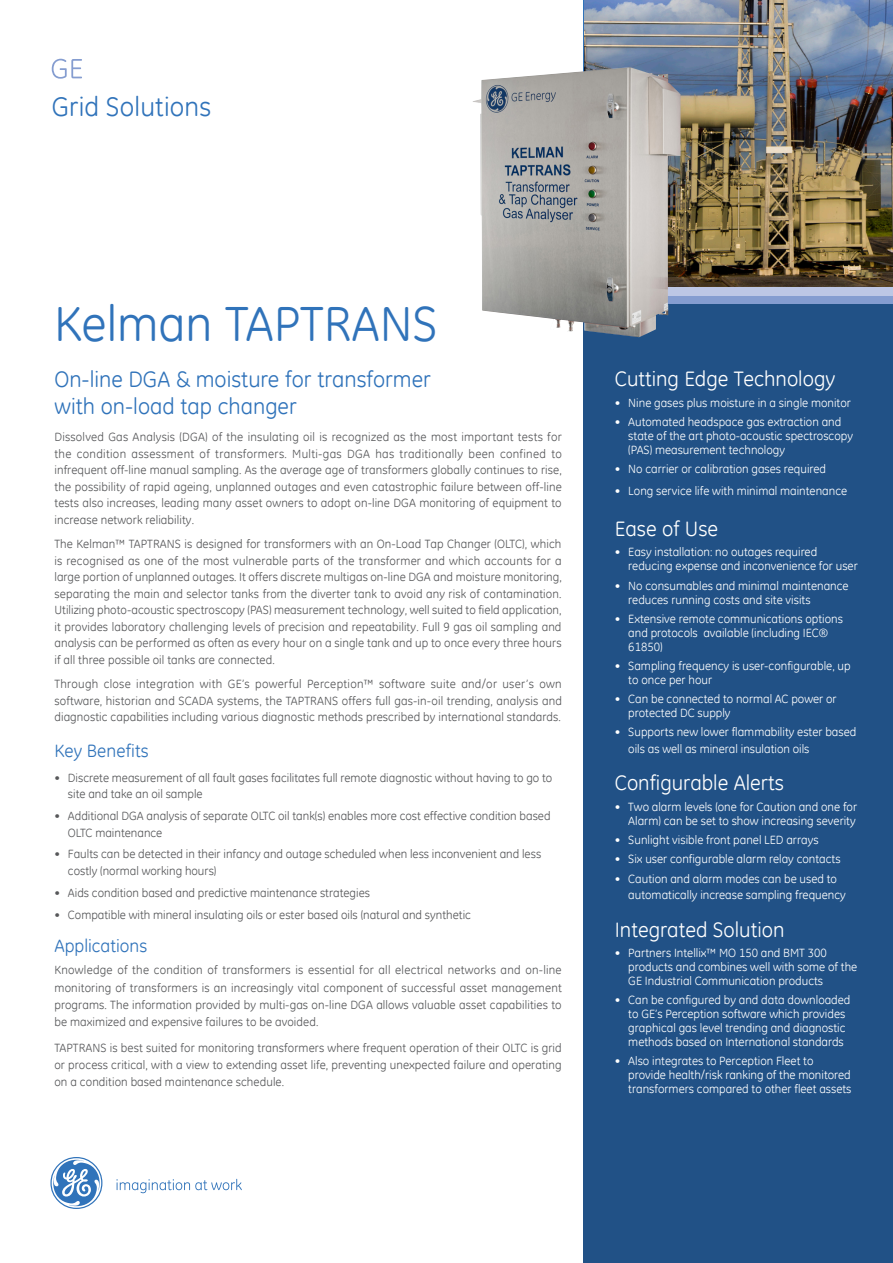
<style>
.page{position:relative;width:893px;height:1263px;background:#fff}
.page>*{position:absolute;margin:0;border:0;box-sizing:border-box;transform-origin:0 0}
.t1{font:49.5px "GE Inspira";color:#3073ba}
.t2{font:27px "GE Inspira";letter-spacing:.005em;color:#3073ba}
.t3{font:22.5px/27px "GE Inspira";color:#3073ba}
.t4{font:21px "GE Inspira";color:#fff}
.t5{font:18px "GE Inspira";color:#3073ba}
.t6{font:12px/16.5px "GE Inspira";color:#57585a;text-align:justify}
.t7{font:12px/13.8px "GE Inspira";color:#fff}
</style>
<div class="page">
<svg style="left:52px;top:59px;width:30px;height:20px"></svg>
<div style="left:584px;top:296px;width:309px;height:967px;background:#215186"></div>
<div style="left:584px;top:294px;width:309px;height:10px;background:#859dd0"></div>
<div style="left:584px;top:286px;width:309px;height:10px;background:#bdc7e5"></div>
<svg style="left:116px;top:1179px;width:126px;height:14px"></svg>
<svg style="left:50px;top:1157px;width:52px;height:52px"></svg>
<img style="left:584px;top:0;width:309px;height:286px">
<img style="left:473px;top:67px;width:208px;height:270px">
<h2 class="t2" style="left:52px;top:89px;width:161px">Grid Solutions</h2>
<h1 class="t1" style="left:54px;top:292px;width:385px">Kelman TAPTRANS</h1>
<h3 class="t3" style="left:54px;top:365px;width:378px">On-line DGA &amp; moisture for transformer with on-load tap changer</h3>
<p class="t6" style="left:54px;top:428px;width:509px">Dissolved Gas Analysis (DGA) of the insulating oil is recognized as the most important tests for the condition assessment of transformers. Multi-gas DGA has traditionally been confined to infrequent off-line manual sampling. As the average age of transformers globally continues to rise, the possibility of rapid ageing, unplanned outages and even catastrophic failure between off-line tests also increases, leading many asset owners to adopt on-line DGA monitoring of equipment to increase network reliability.</p>
<p class="t6" style="left:54px;top:535px;width:509px">The Kelman™ TAPTRANS is designed for transformers with an On-Load Tap Changer (OLTC), which is recognised as one of the most vulnerable parts of the transformer and which accounts for a large portion of unplanned outages. It offers discrete multigas on-line DGA and moisture monitoring, separating the main and selector tanks from the diverter tank to avoid any risk of contamination.<br>Utilizing photo-acoustic spectroscopy (PAS) measurement technology, well suited to field application, it provides laboratory challenging levels of precision and repeatability. Full 9 gas oil sampling and analysis can be performed as often as every hour on a single tank and up to once every three hours if all three possible oil tanks are connected.</p>
<p class="t6" style="left:54px;top:676px;width:509px">Through close integration with GE’s powerful Perception™ software suite and/or user’s own software, historian and SCADA systems, the TAPTRANS offers full gas-in-oil trending, analysis and diagnostic capabilities including various diagnostic methods prescribed by international standards.</p>
<h3 class="t5" style="left:54px;top:739px;width:96px">Key Benefits</h3>
<p class="t6" style="left:68px;top:769px;width:486px;text-indent:-14px">• Discrete measurement of all fault gases facilitates full remote diagnostic without having to go to site and take an oil sample</p>
<p class="t6" style="left:68px;top:807px;width:484px;text-indent:-14px">• Additional DGA analysis of separate OLTC oil tank(s) enables more cost effective condition based<br>OLTC maintenance</p>
<p class="t6" style="left:68px;top:846px;width:475px;text-indent:-14px">• Faults can be detected in their infancy and outage scheduled when less inconvenient and less costly (normal working hours)</p>
<p class="t6" style="left:54px;top:884px;width:317px">• Aids condition based and predictive maintenance strategies</p>
<p class="t6" style="left:54px;top:906px;width:418px">• Compatible with mineral insulating oils or ester based oils (natural and synthetic</p>
<h3 class="t5" style="left:54px;top:934px;width:94px">Applications</h3>
<p class="t6" style="left:54px;top:961px;width:509px;line-height:17.2px">Knowledge of the condition of transformers is essential for all electrical networks and on-line monitoring of transformers is an increasingly vital component of successful asset management programs. The information provided by multi-gas on-line DGA allows valuable asset capabilities to be maximized and expensive failures to be avoided.</p>
<p class="t6" style="left:54px;top:1038px;width:509px;line-height:17.2px">TAPTRANS is best suited for monitoring transformers where frequent operation of their OLTC is grid or process critical, with a view to extending asset life, preventing unexpected failure and operating on a condition based maintenance schedule.</p>
<h3 class="t4" style="left:615px;top:365px;width:222px">Cutting Edge Technology</h3>
<p class="t7" style="left:615px;top:395px;width:238px">• Nine gases plus moisture in a single monitor</p>
<p class="t7" style="left:628px;top:415px;width:226px;text-indent:-14px">• Automated headspace gas extraction and state of the art photo-acoustic spectroscopy (PAS) measurement technology</p>
<p class="t7" style="left:615px;top:462px;width:213px">• No carrier or calibration gases required</p>
<p class="t7" style="left:615px;top:484px;width:234px">• Long service life with minimal maintenance</p>
<h3 class="t4" style="left:615px;top:515px;width:105px">Ease of Use</h3>
<p class="t7" style="left:628px;top:545px;width:231px;text-indent:-14px">• Easy installation: no outages required reducing expense and inconvenience for user</p>
<p class="t7" style="left:628px;top:578px;width:222px;text-indent:-14px">• No consumables and minimal maintenance reduces running costs and site visits</p>
<p class="t7" style="left:628px;top:611px;width:216px;text-indent:-14px">• Extensive remote communications options and protocols available (including IEC®<br>61850)</p>
<p class="t7" style="left:628px;top:658px;width:224px;text-indent:-14px">• Sampling frequency is user-configurable, up to once per hour</p>
<p class="t7" style="left:628px;top:692px;width:210px;text-indent:-14px">• Can be connected to normal AC power or protected DC supply</p>
<p class="t7" style="left:628px;top:723px;width:230px;line-height:16.5px;text-indent:-14px">• Supports new lower flammability ester based oils as well as mineral insulation oils</p>
<h3 class="t4" style="left:615px;top:769px;width:171px">Configurable Alerts</h3>
<p class="t7" style="left:615px;top:800px;width:244px;text-align:right">• Two alarm levels (one for Caution and one for<br>Alarm) can be set to show increasing severity</p>
<p class="t7" style="left:615px;top:833px;width:205px">• Sunlight visible front panel LED arrays</p>
<p class="t7" style="left:615px;top:852px;width:227px">• Six user configurable alarm relay contacts</p>
<p class="t7" style="left:628px;top:870px;width:219px;line-height:16.5px;text-indent:-14px">• Caution and alarm modes can be used to automatically increase sampling frequency</p>
<h3 class="t4" style="left:615px;top:916px;width:171px">Integrated Solution</h3>
<p class="t7" style="left:628px;top:946px;width:230px;text-indent:-14px">• Partners Intellix™ MO 150 and BMT 300 products and combines well with some of the<br>GE Industrial Communication products</p>
<p class="t7" style="left:628px;top:993px;width:224px;text-indent:-14px">• Can be configured by and data downloaded to GE’s Perception software which provides graphical gas level trending and diagnostic methods based on International standards</p>
<p class="t7" style="left:628px;top:1054px;width:225px;text-indent:-14px">• Also integrates to Perception Fleet to provide health/risk ranking of the monitored transformers compared to other fleet assets</p>
</div>
